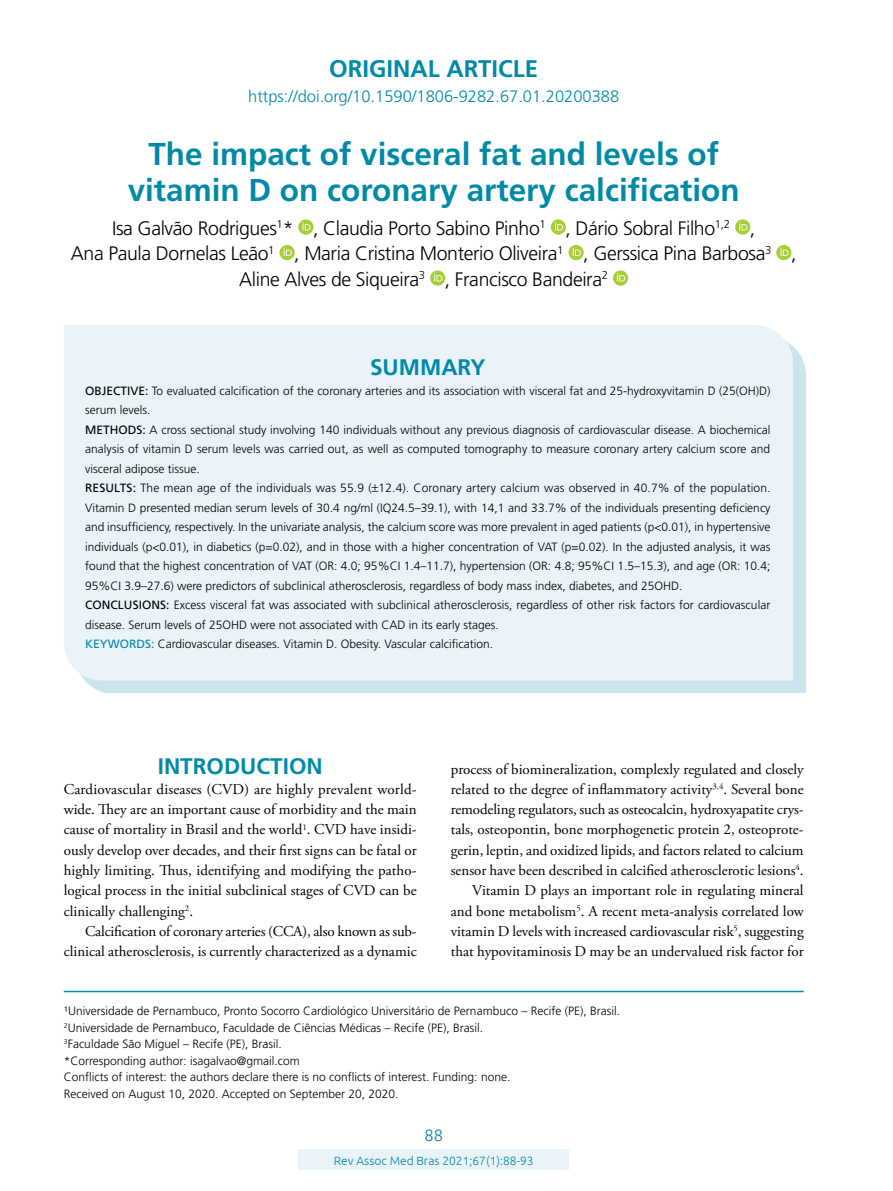
<style>
.page{position:relative;width:893px;height:1191px;background:#fff}
.page>*{position:absolute;margin:0;border:0;box-sizing:border-box;transform-origin:0 0}
.t1{font:31.5px/36px "Frutiger LT 65 Bd";color:#008aa8;text-align:center}
.t2{font:24px "Frutiger LT 65 Bd";color:#008aa8}
.t3{font:22.5px "Frutiger LT 65 Bd";color:#008aa8}
.t4{font:19.5px "Frutiger LT 45 Lt";letter-spacing:-.02em;color:#000}
.t5{font:16.5px "Frutiger LT 45 Lt";color:#008aa8}
.t6{font:300 16.5px "Ubuntu";color:#008aa8}
.t7{font:15px/20.2px "Adobe Garamond Pro";color:#000;text-align:right}
.t8{font:300 12px/19.5px "Frutiger LT Std";color:#000}
.t9{font:12px/16.5px "Frutiger LT 45 Lt";color:#000}
.t10{font:300 12px "Ubuntu";color:#008aa8}
.s1{font-weight:400}
.s2{font-weight:400;color:#008aa8}
</style>
<div class="page">
<div style="left:299px;top:1149px;width:270px;height:21px;background:#eaf3f7"></div>
<div style="left:76px;top:337px;width:729px;height:355px;background:#008aa8;opacity:.21"></div>
<div style="left:64px;top:325px;width:729px;height:355px;background:#eaf3f7"></div>
<svg style="left:298px;top:219px;width:15px;height:16px"></svg>
<svg style="left:302px;top:222px;width:9px;height:8px"></svg>
<svg style="left:551px;top:219px;width:15px;height:16px"></svg>
<svg style="left:555px;top:222px;width:8px;height:8px"></svg>
<svg style="left:735px;top:219px;width:15px;height:16px"></svg>
<svg style="left:739px;top:222px;width:8px;height:8px"></svg>
<svg style="left:279px;top:245px;width:16px;height:15px"></svg>
<svg style="left:284px;top:248px;width:8px;height:8px"></svg>
<svg style="left:568px;top:245px;width:16px;height:15px"></svg>
<svg style="left:573px;top:248px;width:8px;height:8px"></svg>
<div style="left:776px;top:245px;width:15px;height:15px;background:#a6ce39;border-radius:50%"></div>
<svg style="left:780px;top:248px;width:9px;height:8px"></svg>
<svg style="left:430px;top:270px;width:15px;height:16px"></svg>
<svg style="left:434px;top:273px;width:8px;height:8px"></svg>
<svg style="left:613px;top:270px;width:15px;height:16px"></svg>
<svg style="left:617px;top:273px;width:8px;height:8px"></svg>
<hr style="left:64px;top:990px;width:740px;height:2px;background:#008aa8">
<svg style="left:372px;top:484px;width:6px;height:8px"></svg>
<h2 class="t2" style="left:329px;top:54px;width:210px">ORIGINAL ARTICLE</h2>
<h3 class="t5" style="left:248px;top:87px;width:373px">https://doi.org/10.1590/1806-9282.67.01.20200388</h3>
<h1 class="t1" style="left:128px;top:136px;width:614px">The impact of visceral fat and levels of vitamin D on coronary artery calcification</h1>
<h3 class="t4" style="left:112px;top:217px;width:645px">Isa Galvão Rodrigues<sup>1</sup>* , Claudia Porto Sabino Pinho<sup>1</sup> , Dário Sobral Filho<sup>1,2</sup> ,</h3>
<h3 class="t4" style="left:71px;top:242px;width:727px">Ana Paula Dornelas Leão<sup>1</sup> , Maria Cristina Monterio Oliveira<sup>1</sup> , Gerssica Pina Barbosa<sup>3</sup> ,</h3>
<h3 class="t4" style="left:239px;top:268px;width:370px">Aline Alves de Siqueira<sup>3</sup> , Francisco Bandeira<sup>2</sup></h3>
<h3 class="t3" style="left:370px;top:354px;width:117px">SUMMARY</h3>
<p class="t8" style="left:85px;top:381px;width:687px"><span class="s1">OBJECTIVE:</span> To evaluated calcification of the coronary arteries and its association with visceral fat and 25-hydroxyvitamin D (25(OH)D) serum levels.<br><span class="s1">METHODS:</span> A cross sectional study involving 140 individuals without any previous diagnosis of cardiovascular disease. A biochemical analysis of vitamin D serum levels was carried out, as well as computed tomography to measure coronary artery calcium score and visceral adipose tissue.<br><span class="s1">RESULTS:</span> The mean age of the individuals was 55.9 ( 12.4). Coronary artery calcium was observed in 40.7% of the population.<br>Vitamin D presented median serum levels of 30.4 ng/ml (IQ24.5–39.1), with 14,1 and 33.7% of the individuals presenting deficiency and insufficiency, respectively. In the univariate analysis, the calcium score was more prevalent in aged patients (p&lt;0.01), in hypertensive individuals (p&lt;0.01), in diabetics (p=0.02), and in those with a higher concentration of VAT (p=0.02). In the adjusted analysis, it was found that the highest concentration of VAT (OR: 4.0; 95%CI 1.4–11.7), hypertension (OR: 4.8; 95%CI 1.5–15.3), and age (OR: 10.4; 95%CI 3.9–27.6) were predictors of subclinical atherosclerosis, regardless of body mass index, diabetes, and 25OHD.<br><span class="s1">CONCLUSIONS:</span> Excess visceral fat was associated with subclinical atherosclerosis, regardless of other risk factors for cardiovascular disease. Serum levels of 25OHD were not associated with CAD in its early stages.<br><span class="s2">KEYWORDS:</span> Cardiovascular diseases. Vitamin D. Obesity. Vascular calcification.</p>
<h3 class="t3" style="left:158px;top:752px;width:167px">INTRODUCTION</h3>
<p class="t7" style="left:64px;top:779px;width:354px;text-align:justify">Cardiovascular diseases (CVD) are highly prevalent world&shy;wide. They are an important cause of morbidity and the main cause of mortality in Brasil and the world<sup>1</sup>. CVD have insidi&shy;ously develop over decades, and their first signs can be fatal or highly limiting. Thus, identifying and modifying the patho&shy;logical process in the initial subclinical stages of CVD can be clinically challenging<sup>2</sup>.</p>
<p class="t7" style="left:64px;top:921px;width:354px">Calcification of coronary arteries (CCA), also known as sub&shy;clinical atherosclerosis, is currently characterized as a dynamic</p>
<p class="t7" style="left:451px;top:759px;width:354px">process of biomineralization, complexly regulated and closely related to the degree of inflammatory activity<sup>3,4</sup>. Several bone remodeling regulators, such as osteocalcin, hydroxyapatite crys&shy;tals, osteopontin, bone morphogenetic protein 2, osteoprote&shy;gerin, leptin, and oxidized lipids, and factors related to calcium sensor have been described in calcified atherosclerotic lesions<sup>4</sup>.<br>Vitamin D plays an important role in regulating mineral and bone metabolism<sup>5</sup>. A recent meta-analysis correlated low vitamin D levels with increased cardiovascular risk<sup>5</sup>, suggesting that hypovitaminosis D may be an undervalued risk factor for</p>
<p class="t9" style="left:64px;top:1003px;width:558px">¹Universidade de Pernambuco, Pronto Socorro Cardiológico Universitário de Pernambuco – Recife (PE), Brasil.<br><sup>2</sup>Universidade de Pernambuco, Faculdade de Ciências Médicas – Recife (PE), Brasil.<br><sup>3</sup>Faculdade São Miguel – Recife (PE), Brasil.<br>*Corresponding author: isagalvao@gmail.com<br>Conflicts of interest: the authors declare there is no conflicts of interest. Funding: none.<br>Received on August 10, 2020. Accepted on September 20, 2020.</p>
<h3 class="t6" style="left:424px;top:1125px;width:20px">88</h3>
<p class="t10" style="left:334px;top:1153px;width:201px">Rev Assoc Med Bras 2021;67(1):88-93</p>
</div>
